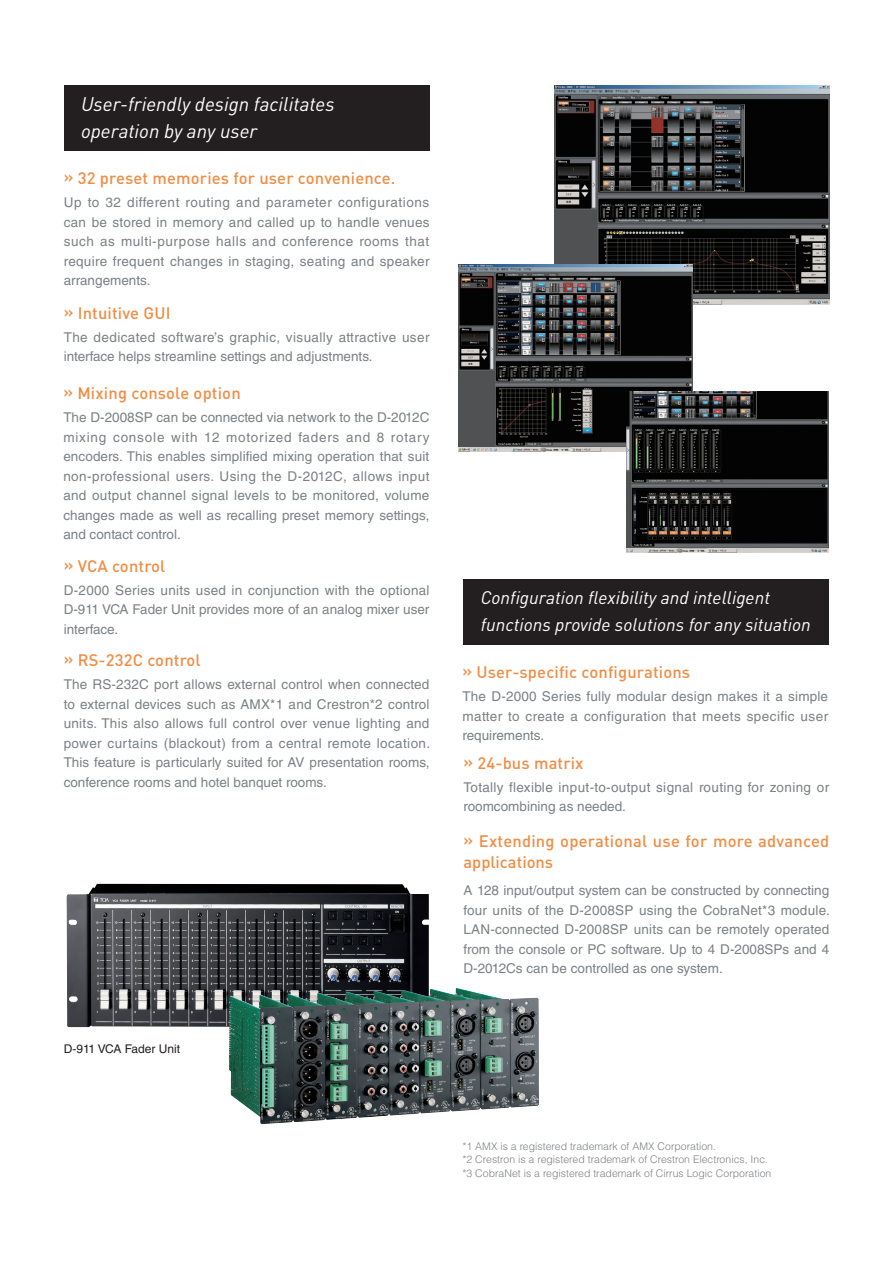
<style>
.page{position:relative;width:893px;height:1263px;background:#fff}
.page>*{position:absolute;margin:0;border:0;box-sizing:border-box;transform-origin:0 0}
.t1{font:italic 19.5px/27px "DINOT";color:#fff}
.t2{font:italic 18px/27px "DINOT";color:#fff}
.t3{font:500 16.5px/21px "DINOT";letter-spacing:.01em;color:#f08d45}
.t4{font:13.5px/19.5px "Helvetica LT Std";color:#7c8085;text-align:justify}
.t5{font:13.5px/19.5px "Helvetica LT Std";letter-spacing:.025em;color:#7c8085}
.t6{font:12px "Helvetica LT Std";color:#231f20}
.t7{font:300 10.5px/13.5px "Helvetica LT Std";color:#808285}
</style>
<div class="page">
<img style="left:67px;top:884px;width:362px;height:144px">
<img style="left:228px;top:988px;width:311px;height:136px">
<div style="left:64px;top:85px;width:365px;height:65px;background:#231f20"></div>
<div style="left:464px;top:579px;width:365px;height:65px;background:#231f20"></div>
<img style="left:555px;top:85px;width:274px;height:220px">
<img style="left:458px;top:264px;width:234px;height:187px">
<img style="left:626px;top:391px;width:202px;height:162px">
<h1 class="t1" style="left:81px;top:89px;width:255px">User-friendly design facilitates operation by any user</h1>
<p class="t3" style="left:64px;top:167px;width:333px">» 32 preset memories for user convenience.</p>
<p class="t4" style="left:64px;top:193px;width:367px">Up to 32 different routing and parameter configurations can be stored in memory and called up to handle venues such as multi-purpose halls and conference rooms that require frequent changes in staging, seating and speaker arrangements.</p>
<p class="t3" style="left:64px;top:301px;width:108px">» Intuitive GUI</p>
<p class="t4" style="left:64px;top:327px;width:367px">The dedicated software’s graphic, visually attractive user interface helps streamline settings and adjustments.</p>
<p class="t3" style="left:63px;top:382px;width:179px">» Mixing console option</p>
<p class="t4" style="left:63px;top:408px;width:368px">The D-2008SP can be connected via network to the D-2012C mixing console with 12 motorized faders and 8 rotary encoders. This enables simplified mixing operation that suit non-professional users. Using the D-2012C, allows input and output channel signal levels to be monitored, volume changes made as well as recalling preset memory settings, and contact control.</p>
<p class="t3" style="left:64px;top:554px;width:103px">» VCA control</p>
<p class="t4" style="left:64px;top:580px;width:367px">D-2000 Series units used in conjunction with the optional D-911 VCA Fader Unit provides more of an analog mixer user interface.</p>
<p class="t3" style="left:64px;top:649px;width:139px">» RS-232C control</p>
<p class="t4" style="left:64px;top:675px;width:368px">The RS-232C port allows external control when connected to external devices such as AMX*1 and Crestron*2 control units. This also allows full control over venue lighting and power curtains (blackout) from a central remote location.<br>This feature is particularly suited for AV presentation rooms, conference rooms and hotel banquet rooms.</p>
<p class="t6" style="left:64px;top:1041px;width:118px">D-911 VCA Fader Unit</p>
<h2 class="t2" style="left:481px;top:583px;width:332px">Configuration flexibility and intelligent functions provide solutions for any situation</h2>
<p class="t3" style="left:462px;top:661px;width:229px">» User-specific configurations</p>
<p class="t4" style="left:462px;top:686px;width:367px">The D-2000 Series fully modular design makes it a simple matter to create a configuration that meets specific user requirements.</p>
<p class="t3" style="left:463px;top:751px;width:122px">» 24-bus matrix</p>
<p class="t5" style="left:463px;top:777px;width:367px">Totally flexible input-to-output signal routing for zoning or roomcombining as needed.</p>
<p class="t3" style="left:463px;top:829px;width:367px">» Extending operational use for more advanced applications</p>
<p class="t4" style="left:463px;top:881px;width:368px">A 128 input/output system can be constructed by connecting four units of the D-2008SP using the CobraNet*3 module.<br>LAN-connected D-2008SP units can be remotely operated from the console or PC software. Up to 4 D-2008SPs and 4<br>D-2012Cs can be controlled as one system.</p>
<p class="t7" style="left:462px;top:1139px;width:310px">*1 AMX is a registered trademark of AMX Corporation.<br>*2 Crestron is a registered trademark of Crestron Electronics, Inc. *3 CobraNet is a registered trademark of Cirrus Logic Corporation</p>
</div>
